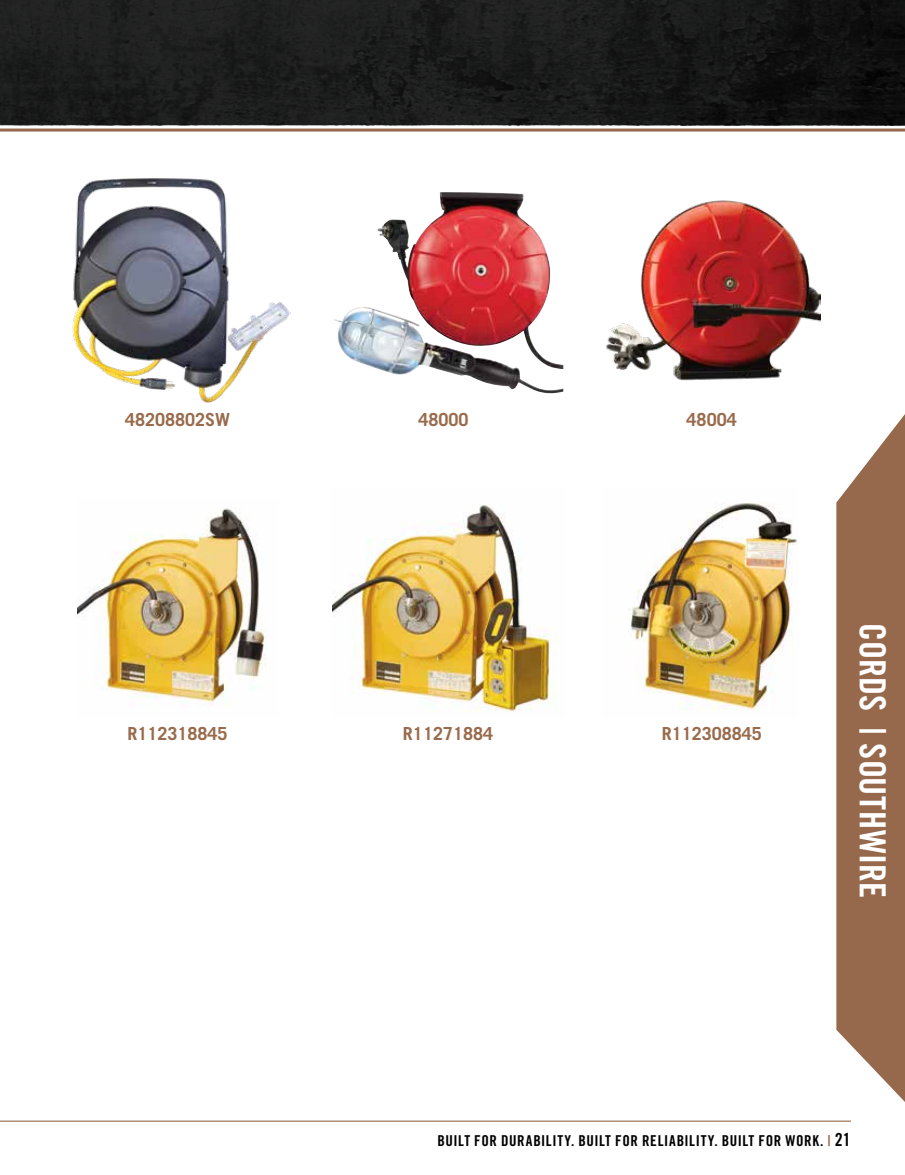
<style>
.page{position:relative;width:905px;height:1175px;background:#fff}
.page>*{position:absolute;margin:0;border:0;box-sizing:border-box;transform-origin:0 0}
.t1{font:36px "Trade Gothic LT Std Bd Cn 20";letter-spacing:.005em;color:#fff}
.t2{font:700 18px "Trade Gothic LT Std";color:#996b4c}
.t3{font:15px "Trade Gothic LT Std Bd Cn 20";letter-spacing:.04em;color:#000}
.s1{color:#96694c}
.s2{font-size:18px}
</style>
<div class="page">
<hr style="left:0;top:1120px;width:850px;height:1px;background:#96694c">
<svg style="left:836px;top:415px;width:68px;height:686px;background:#a27b61"></svg>
<div style="left:0;top:0;width:904px;height:125px;background:linear-gradient(to right,#212222,#121313)"></div>
<hr style="left:0;top:128px;width:904px;height:3px;background:#96694c">
<img style="left:72px;top:178px;width:218px;height:224px">
<img style="left:606px;top:200px;width:214px;height:181px">
<img style="left:377px;top:193px;width:186px;height:176px">
<img style="left:628px;top:503px;width:169px;height:207px">
<img style="left:77px;top:508px;width:190px;height:197px">
<img style="left:332px;top:504px;width:225px;height:208px">
<p class="t2" style="left:125px;top:408px;width:107px">48208802SW</p>
<p class="t2" style="left:418px;top:408px;width:52px">48000</p>
<p class="t2" style="left:686px;top:408px;width:52px">48004</p>
<p class="t2" style="left:127px;top:722px;width:102px">R112318845</p>
<p class="t2" style="left:403px;top:722px;width:92px">R11271884</p>
<p class="t2" style="left:661px;top:722px;width:102px">R112308845</p>
<h1 class="t1" style="left:894px;top:623px;width:276px;rotate:90deg">CORDS | SOUTHWIRE</h1>
<p class="t3" style="left:437px;top:1131px;width:415px">BUILT FOR DURABILITY. BUILT FOR RELIABILITY. BUILT FOR WORK. <span class="s1">|</span> <span class="s2">21</span></p>
</div>
